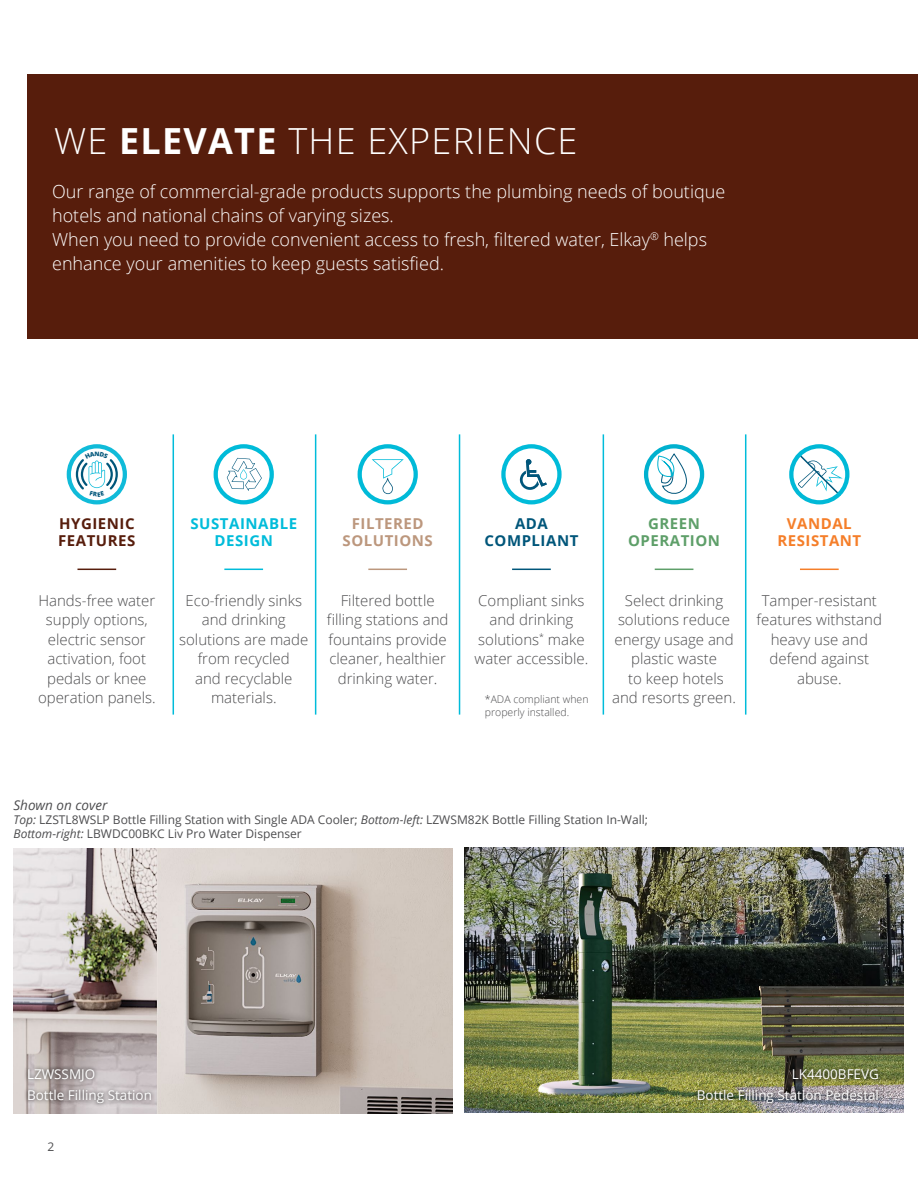
<style>
.page{position:relative;width:918px;height:1188px;background:#fff}
.page>*{position:absolute;margin:0;border:0;box-sizing:border-box;transform-origin:0 0}
.t1{font:300 36px "Open Sans";letter-spacing:.035em;color:#fff}
.t2{font:300 18px/24px "Open Sans";color:#fff}
.t3{font:300 15px/19.5px "Open Sans";color:#4d4d4f;text-align:center}
.t4{font:700 15px/16.5px "Open Sans";letter-spacing:.035em;color:#00bcda;text-align:center}
.t5{font:700 15px/16.5px "Open Sans";letter-spacing:.035em;color:#bc977d;text-align:center}
.t6{font:700 15px/16.5px "Open Sans";letter-spacing:.035em;color:#571d0c}
.t7{font:700 15px/16.5px "Open Sans";letter-spacing:.035em;color:#f57e29;text-align:center}
.t8{font:700 15px/16.5px "Open Sans";letter-spacing:.035em;color:#5e9f69;text-align:center}
.t9{font:700 15px/16.5px "Open Sans";letter-spacing:.035em;color:#00567a;text-align:center}
.t10{font:13.5px/21px "Open Sans";color:#fff}
.t11{font:italic 13.5px "Open Sans";color:#4d4d4f}
.t12{font:12px/14.4px "Open Sans";color:#4d4d4f}
.t13{font:300 10.5px "Open Sans";color:#4d4d4f}
.s1{font-weight:700}
.s2{font-style:italic}
</style>
<div class="page">
<div style="left:27px;top:74px;width:891px;height:265px;background:#571d0c"></div>
<img style="left:14px;top:849px;width:438px;height:265px">
<img style="left:464px;top:848px;width:439px;height:265px">
<svg style="left:214px;top:444px;width:60px;height:60px"></svg>
<div style="left:218px;top:448px;width:52px;height:52px;background:#fff;border-radius:50%"></div>
<svg style="left:227px;top:458px;width:35px;height:33px"></svg>
<svg style="left:644px;top:444px;width:60px;height:60px"></svg>
<svg style="left:501px;top:444px;width:61px;height:60px"></svg>
<div style="left:506px;top:448px;width:51px;height:52px;background:#fff;border-radius:50%"></div>
<svg style="left:520px;top:459px;width:27px;height:31px"></svg>
<svg style="left:789px;top:444px;width:60px;height:60px"></svg>
<svg style="left:358px;top:444px;width:60px;height:60px"></svg>
<hr style="left:173px;top:434px;width:1px;height:281px;background:#00bcda">
<hr style="left:315px;top:434px;width:1px;height:281px;background:#00bcda">
<hr style="left:459px;top:434px;width:1px;height:281px;background:#00bcda">
<hr style="left:603px;top:434px;width:1px;height:281px;background:#00bcda">
<hr style="left:745px;top:434px;width:1px;height:281px;background:#00bcda">
<hr style="left:77px;top:569px;width:39px;height:1px;background:#571d0c">
<hr style="left:224px;top:569px;width:39px;height:1px;background:#00bcda">
<hr style="left:655px;top:569px;width:38px;height:1px;background:#5e9f69">
<hr style="left:512px;top:569px;width:39px;height:1px;background:#00567a">
<hr style="left:800px;top:569px;width:39px;height:1px;background:#f57e29">
<hr style="left:368px;top:569px;width:39px;height:1px;background:#bc977d">
<div style="left:67px;top:444px;width:60px;height:60px;background:#10bbd9;border-radius:50%"></div>
<svg style="left:71px;top:448px;width:52px;height:52px"></svg>
<div style="left:24px;top:1065px;width:132px;height:43px;background:#000;opacity:.75"></div>
<div style="left:694px;top:1065px;width:189px;height:43px;background:#000;opacity:.75"></div>
<svg style="left:76px;top:451px;width:42px;height:46px;background:#c1e0e8"></svg>
<h1 class="t1" style="left:54px;top:116px;width:525px">WE <span class="s1">ELEVATE</span> THE EXPERIENCE</h1>
<p class="t2" style="left:52px;top:179px;width:675px">Our range of commercial-grade products supports the plumbing needs of boutique hotels and national chains of varying sizes.<br>When you need to provide convenient access to fresh, filtered water, Elkay<sup>®</sup> helps enhance your amenities to keep guests satisfied.</p>
<p class="t6" style="left:58px;top:515px;width:79px">HYGIENIC<br>FEATURES</p>
<p class="t3" style="left:38px;top:590px;width:119px">Hands-free water supply options, electric sensor activation, foot pedals or knee operation panels.</p>
<p class="t4" style="left:190px;top:515px;width:108px">SUSTAINABLE<br>DESIGN</p>
<p class="t3" style="left:179px;top:590px;width:131px">Eco-friendly sinks and drinking solutions are made from recycled<br>and recyclable materials.</p>
<p class="t5" style="left:343px;top:515px;width:92px">FILTERED<br>SOLUTIONS</p>
<p class="t3" style="left:327px;top:590px;width:123px">Filtered bottle filling stations and fountains provide cleaner, healthier drinking water.</p>
<p class="t9" style="left:484px;top:515px;width:95px">ADA<br>COMPLIANT</p>
<p class="t8" style="left:628px;top:515px;width:93px">GREEN<br>OPERATION</p>
<p class="t7" style="left:777px;top:515px;width:85px">VANDAL<br>RESISTANT</p>
<p class="t3" style="left:475px;top:590px;width:115px">Compliant sinks and drinking solutions<sup>*</sup> make water accessible.</p>
<p class="t3" style="left:614px;top:590px;width:121px">Select drinking solutions reduce energy usage and plastic waste<br>to keep hotels</p>
<p class="t3" style="left:757px;top:590px;width:127px">Tamper-resistant features withstand heavy use and defend against abuse.</p>
<p class="t13" style="left:485px;top:692px;width:105px">*ADA compliant when</p>
<p class="t3" style="left:612px;top:688px;width:125px">and resorts green.</p>
<p class="t13" style="left:485px;top:705px;width:86px">properly installed.</p>
<p class="t11" style="left:14px;top:796px;width:95px">Shown on cover</p>
<p class="t12" style="left:14px;top:812px;width:636px"><span class="s2">Top:</span> LZSTL8WSLP Bottle Filling Station with Single ADA Cooler; <span class="s2">Bottom-left:</span> LZWSM82K Bottle Filling Station In-Wall;<br><span class="s2">Bottom-right:</span> LBWDC00BKC Liv Pro Water Dispenser</p>
<p class="t10" style="left:27px;top:1064px;width:127px">LZWSSMJO<br>Bottle Filling Station</p>
<p class="t12" style="left:48px;top:1139px;width:8px">2</p>
<p class="t10" style="left:697px;top:1064px;width:184px;text-align:right">LK4400BFEVG<br>Bottle Filling Station Pedestal</p>
</div>
